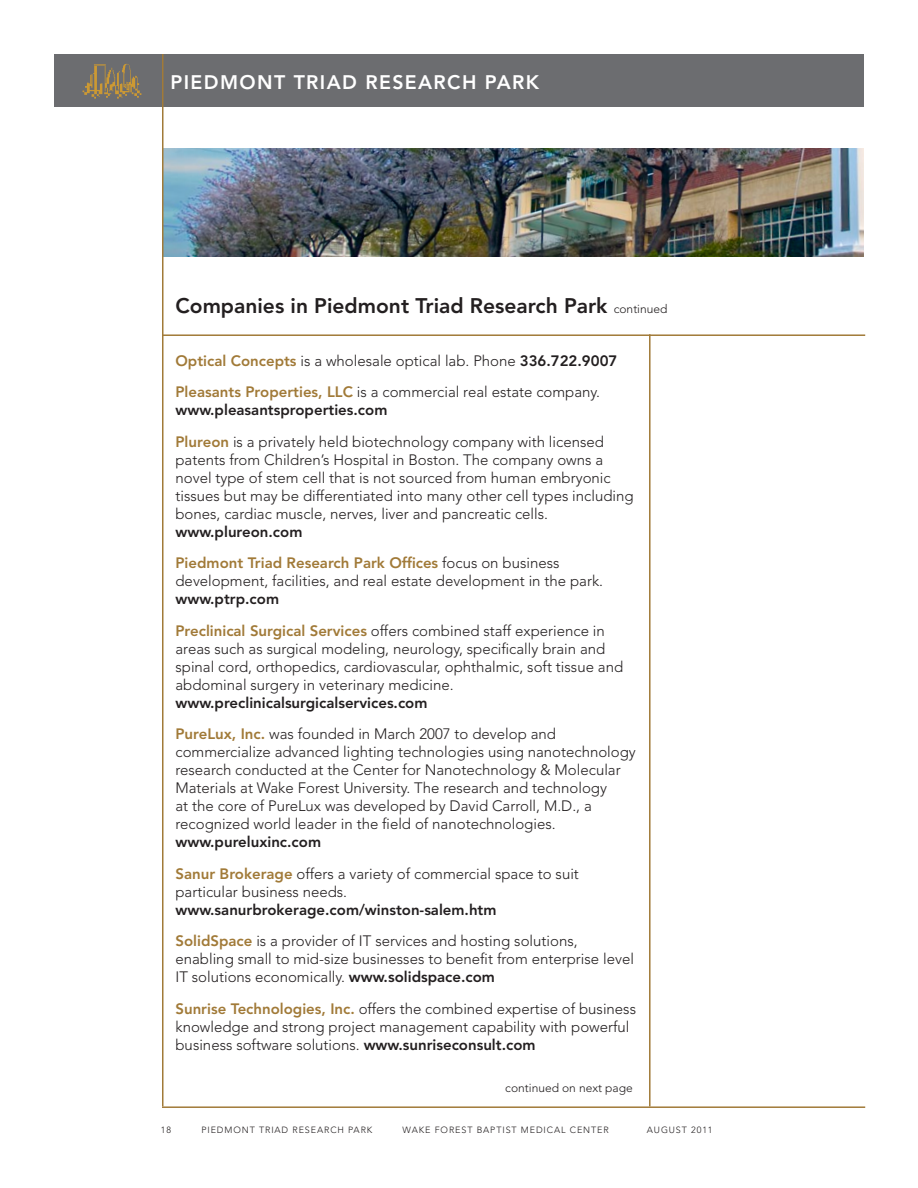
<style>
.page{position:relative;width:918px;height:1188px;background:#fff}
.page>*{position:absolute;margin:0;border:0;box-sizing:border-box;transform-origin:0 0}
.t1{font:800 21px "Avenir LT Std";color:#231f20}
.t2{font:800 19.5px "Avenir LT Std";letter-spacing:.07em;color:#fff}
.t3{font:300 15px/18px "Avenir LT Std";color:#231f20}
.t4{font:300 12px "Avenir LT Std";color:#231f20}
.t5{font:300 9px "Avenir LT Std";letter-spacing:.1em;color:#231f20}
.s1{font-weight:300;font-size:12px}
.s2{font-weight:800;color:#a17a38}
.s3{font-weight:800}
</style>
<div class="page">
<div style="left:54px;top:54px;width:810px;height:52px;background:#6c6d70"></div>
<svg style="left:83px;top:64px;width:58px;height:35px"></svg>
<hr style="left:162px;top:334px;width:703px;height:2px;background:#a17a38">
<hr style="left:162px;top:1106px;width:703px;height:2px;background:#a17a38">
<hr style="left:649px;top:334px;width:2px;height:772px;background:#a17a38">
<img style="left:164px;top:148px;width:700px;height:108px">
<hr style="left:162px;top:54px;width:2px;height:1052px;background:#a17a38">
<h2 class="t2" style="left:171px;top:70px;width:370px">PIEDMONT TRIAD RESEARCH PARK</h2>
<p class="t1" style="left:176px;top:293px;width:494px">Companies in Piedmont Triad Research Park <span class="s1">continued</span></p>
<p class="t3" style="left:176px;top:351px;width:444px"><span class="s2">Optical Concepts</span> is a wholesale optical lab. Phone <span class="s3">336.722.9007</span></p>
<p class="t3" style="left:176px;top:383px;width:426px"><span class="s2">Pleasants Properties, LLC</span> is a commercial real estate company. <span class="s3">www.pleasantsproperties.com</span></p>
<p class="t3" style="left:176px;top:432px;width:460px"><span class="s2">Plureon</span> is a privately held biotechnology company with licensed patents from Children’s Hospital in Boston. The company owns a novel type of stem cell that is not sourced from human embryonic tissues but may be differentiated into many other cell types including bones, cardiac muscle, nerves, liver and pancreatic cells. <span class="s3">www.plureon.com</span></p>
<p class="t3" style="left:176px;top:554px;width:429px"><span class="s2">Piedmont Triad Research Park Offices</span> focus on business development, facilities, and real estate development in the park. <span class="s3">www.ptrp.com</span></p>
<p class="t3" style="left:176px;top:621px;width:449px"><span class="s2">Preclinical Surgical Services</span> offers combined staff experience in areas such as surgical modeling, neurology, specifically brain and spinal cord, orthopedics, cardiovascular, ophthalmic, soft tissue and abdominal surgery in veterinary medicine. <span class="s3">www.preclinicalsurgicalservices.com</span></p>
<p class="t3" style="left:176px;top:725px;width:462px"><span class="s2">PureLux, Inc.</span> was founded in March 2007 to develop and commercialize advanced lighting technologies using nanotechnology research conducted at the Center for Nanotechnology &amp; Molecular Materials at Wake Forest University. The research and technology<br>at the core of PureLux was developed by David Carroll, M.D., a recognized world leader in the field of nanotechnologies. <span class="s3">www.pureluxinc.com</span></p>
<p class="t3" style="left:176px;top:864px;width:405px"><span class="s2">Sanur Brokerage</span> offers a variety of commercial space to suit particular business needs. <span class="s3">www.sanurbrokerage.com/winston-salem.htm</span></p>
<p class="t3" style="left:176px;top:932px;width:460px"><span class="s2">SolidSpace</span> is a provider of IT services and hosting solutions, enabling small to mid-size businesses to benefit from enterprise level<br>IT solutions economically. <span class="s3">www.solidspace.com</span></p>
<p class="t3" style="left:176px;top:999px;width:462px"><span class="s2">Sunrise Technologies, Inc.</span> offers the combined expertise of business knowledge and strong project management capability with powerful business software solutions. <span class="s3">www.sunriseconsult.com</span></p>
<p class="t4" style="left:505px;top:1081px;width:129px">continued on next page</p>
<p class="t5" style="left:161px;top:1125px;width:12px">18</p>
<p class="t5" style="left:201px;top:1125px;width:173px">PIEDMONT TRIAD RESEARCH PARK</p>
<p class="t5" style="left:403px;top:1125px;width:208px">WAKE FOREST BAPTIST MEDICAL CENTER</p>
<p class="t5" style="left:647px;top:1125px;width:67px">AUGUST 2011</p>
</div>
